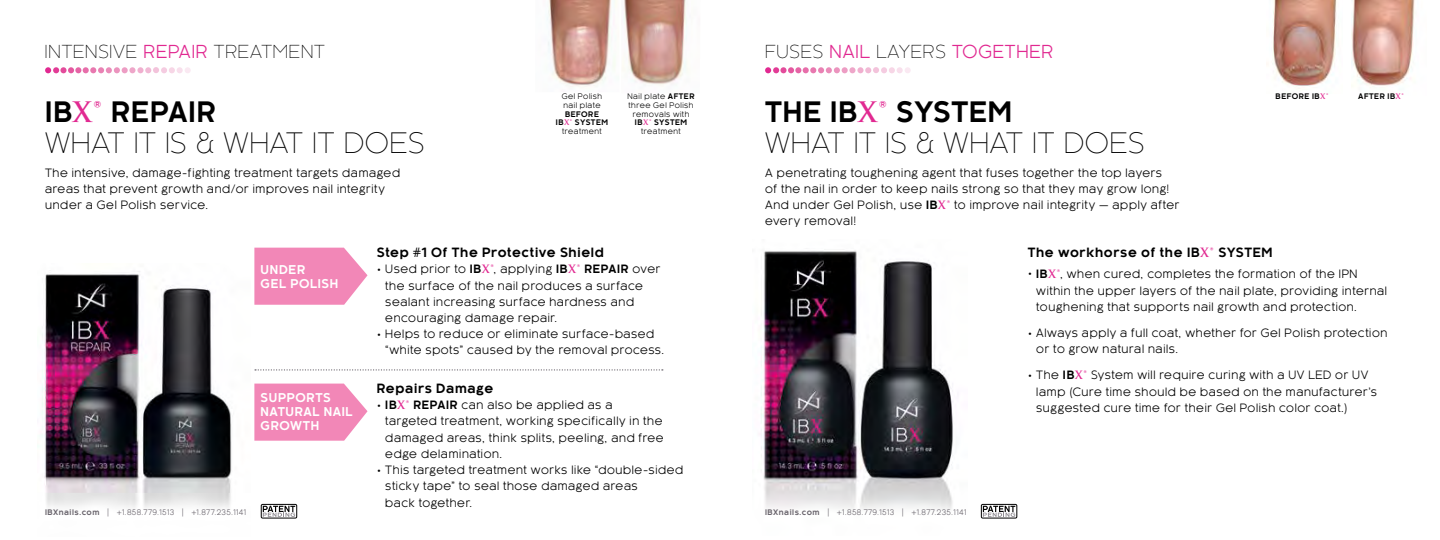
<style>
.page{position:relative;width:1440px;height:540px;background:#fff}
.page>*{position:absolute;margin:0;border:0;box-sizing:border-box;transform-origin:0 0}
.t1{font:300 27.5px/31.2px "Kaleko 205";letter-spacing:.035em;color:#000}
.t2{font:300 17.5px "Kaleko 205";letter-spacing:.05em;color:#000}
.t3{font:17.5px "Kaleko 205";letter-spacing:.05em;color:#e12991}
.t4{font:700 12.5px "Kaleko 205";letter-spacing:.05em;color:#000}
.t5{font:700 11.88px/13.8px "Kaleko 205";letter-spacing:.05em;color:#fff}
.t6{font:11.25px/16.2px "Kaleko 205";letter-spacing:.055em;color:#000}
.t7{font:7.5px "Kaleko 205";letter-spacing:.055em;color:#6a656d}
.t8{font:7.5px/8.8px "Kaleko 205";letter-spacing:.065em;color:#000}
.t9{font:700 7.5px/8.8px "Kaleko 205";letter-spacing:.07em;color:#000;text-align:center}
.s1{font-weight:400;color:#e12991}
.s2{font-weight:300;color:#000}
.s3{font-weight:700}
.s4{font-family:"Trajan Pro";font-weight:700;color:#e12991}
.s5{font-weight:700;color:#e12991}
.s6{font-family:"Trajan Pro";color:#e12991}
.s7{color:#e12991}
.s8{font-weight:400}
.s9{font-size:8.75px}
</style>
<div class="page">
<img style="left:761px;top:250px;width:192px;height:260px">
<img style="left:37px;top:271px;width:195px;height:237px">
<svg style="left:263px;top:506px;width:32px;height:10px"></svg>
<div style="left:261px;top:504px;width:36px;height:14px;border:1px solid #000"></div>
<svg style="left:983px;top:506px;width:32px;height:10px"></svg>
<div style="left:981px;top:504px;width:36px;height:14px;border:1px solid #000"></div>
<div style="left:857px;top:67px;width:7px;height:6px;background:#f0afcf;border-radius:50%"></div>
<div style="left:780px;top:67px;width:7px;height:6px;background:#e34b9b;border-radius:50%"></div>
<svg style="left:865px;top:67px;width:46px;height:6px"></svg>
<svg style="left:788px;top:67px;width:67px;height:6px"></svg>
<svg style="left:765px;top:67px;width:14px;height:6px"></svg>
<div style="left:137px;top:67px;width:7px;height:6px;background:#f0afcf;border-radius:50%"></div>
<div style="left:60px;top:67px;width:7px;height:6px;background:#e34b9b;border-radius:50%"></div>
<svg style="left:145px;top:67px;width:46px;height:6px"></svg>
<svg style="left:68px;top:67px;width:67px;height:6px"></svg>
<svg style="left:45px;top:67px;width:14px;height:6px"></svg>
<svg style="left:255px;top:369px;width:408px;height:2px"></svg>
<svg style="left:254px;top:384px;width:114px;height:57px;background:#f394bf"></svg>
<svg style="left:254px;top:248px;width:114px;height:57px;background:#f394bf"></svg>
<img style="left:547px;top:0;width:70px;height:87px">
<img style="left:1273px;top:0;width:64px;height:89px">
<img style="left:622px;top:0;width:65px;height:85px">
<img style="left:1351px;top:0;width:64px;height:87px">
<h2 class="t2" style="left:45px;top:42px;width:281px">INTENSIVE <span class="s1">REPAIR</span> TREATMENT</h2>
<h2 class="t3" style="left:765px;top:42px;width:290px"><span class="s2">FUSES</span> NAIL <span class="s2">LAYERS</span> TOGETHER</h2>
<h1 class="t1" style="left:45px;top:96px;width:381px"><span class="s3">IB</span><span class="s4">X</span><span class="s5">®</span> <span class="s3">REPAIR<br></span>WHAT IT IS &amp; WHAT IT DOES</h1>
<p class="t8" style="left:562px;top:92px;width:42px">Gel Polish nail plate</p>
<p class="t9" style="left:556px;top:109px;width:54px">BEFORE<br>IB<span class="s6">X</span><span class="s7">®</span> SYSTEM <span class="s8">treatment</span></p>
<p class="t8" style="left:628px;top:92px;width:69px">Nail plate <span class="s3">AFTER</span></p>
<p class="t9" style="left:1276px;top:92px;width:54px">BEFORE IB<span class="s6">X</span><span class="s7">®</span></p>
<p class="t8" style="left:629px;top:101px;width:66px;text-align:center">three Gel Polish removals with<br><span class="s3">IB</span><span class="s4">X</span><span class="s5">®</span> <span class="s3">SYSTEM </span>treatment</p>
<h1 class="t1" style="left:765px;top:96px;width:381px"><span class="s3">THE IB</span><span class="s4">X</span><span class="s5">®</span> <span class="s3">SYSTEM<br></span>WHAT IT IS &amp; WHAT IT DOES</h1>
<p class="t6" style="left:45px;top:164px;width:356px">The intensive, damage-fighting treatment targets damaged areas that prevent growth and/or improves nail integrity under a Gel Polish service.</p>
<p class="t6" style="left:765px;top:164px;width:416px">A penetrating toughening agent that fuses together the top layers<br>of the nail in order to keep nails strong so that they may grow long!<br>And under Gel Polish, use <span class="s3">IB</span><span class="s4">X</span><span class="s5">®</span> to improve nail integrity — apply after every removal!</p>
<p class="t9" style="left:1358px;top:92px;width:47px">AFTER IB<span class="s6">X</span><span class="s7">®</span></p>
<p class="t4" style="left:377px;top:245px;width:229px">Step #1 Of The Protective Shield</p>
<p class="t6" style="left:385px;top:261px;width:277px;text-indent:-8px">• Used prior to <span class="s3">IB</span><span class="s4">X</span><span class="s5">®</span>, applying <span class="s3">IB</span><span class="s4">X</span><span class="s5">®</span> <span class="s3">REPAIR</span> over the surface of the nail produces a surface sealant increasing surface hardness and encouraging damage repair.</p>
<p class="t6" style="left:385px;top:326px;width:280px;text-indent:-8px">• Helps to reduce or eliminate surface-based “white spots” caused by the removal process.</p>
<p class="t4" style="left:377px;top:381px;width:118px">Repairs Damage</p>
<p class="t6" style="left:385px;top:397px;width:280px;text-indent:-8px">• <span class="s3">IB</span><span class="s4">X</span><span class="s5">®</span> <span class="s3">REPAIR</span> can also be applied as a targeted treatment, working specifically in the damaged areas, think splits, peeling, and free edge delamination.</p>
<p class="t6" style="left:385px;top:462px;width:299px;text-indent:-8px">• This targeted treatment works like “double-sided sticky tape” to seal those damaged areas<br>back together.</p>
<p class="t5" style="left:261px;top:263px;width:79px">UNDER<br>GEL POLISH</p>
<p class="t5" style="left:261px;top:391px;width:94px">SUPPORTS<br>NATURAL NAIL<br>GROWTH</p>
<p class="t7" style="left:45px;top:509px;width:203px"><span class="s3">IBXnails.com</span> <span class="s9">|</span> +1.858.779.1513 <span class="s9">|</span> +1.877.235.1141</p>
<p class="t7" style="left:765px;top:509px;width:203px"><span class="s3">IBXnails.com</span> <span class="s9">|</span> +1.858.779.1513 <span class="s9">|</span> +1.877.235.1141</p>
<p class="t4" style="left:1028px;top:245px;width:246px">The workhorse of the IB<span class="s6">X</span><span class="s7">®</span> SYSTEM</p>
<p class="t6" style="left:1036px;top:266px;width:352px;text-indent:-8px">• <span class="s3">IB</span><span class="s4">X</span><span class="s5">®</span>, when cured, completes the formation of the IPN within the upper layers of the nail plate, providing internal toughening that supports nail growth and protection.</p>
<p class="t6" style="left:1036px;top:325px;width:353px;text-indent:-8px">• Always apply a full coat, whether for Gel Polish protection or to grow natural nails.</p>
<p class="t6" style="left:1036px;top:367px;width:342px;text-indent:-8px">• The <span class="s3">IB</span><span class="s4">X</span><span class="s5">®</span> System will require curing with a UV LED or UV lamp (Cure time should be based on the manufacturer’s suggested cure time for their Gel Polish color coat.)</p>
</div>
